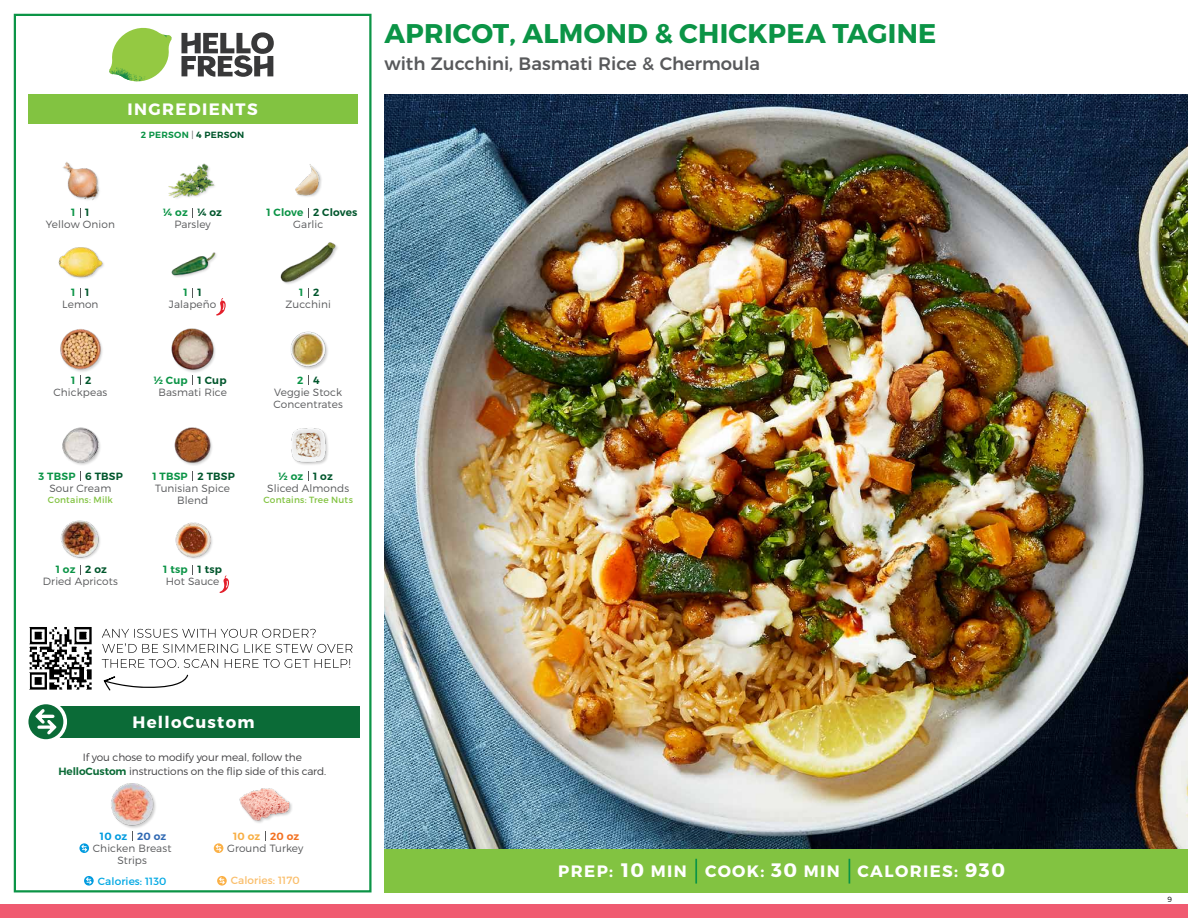
<style>
.page{position:relative;width:1188px;height:918px;background:#fff}
.page>*{position:absolute;margin:0;border:0;box-sizing:border-box;transform-origin:0 0}
.t1{font:700 27px "Montserrat";letter-spacing:.01em;color:#0b9446}
.t2{font:500 18px "Montserrat";color:#58595b}
.t3{font:700 16.5px "Montserrat";letter-spacing:.085em;color:#fff}
.t4{font:300 10.5px/12px "Montserrat";letter-spacing:.01em;color:#58595b;text-align:center}
.t5{font:300 10.5px/13.5px "Montserrat";letter-spacing:-.01em;color:#414042;text-align:center}
.t6{font:600 10.5px "Montserrat";letter-spacing:.02em;color:#00562c}
.t7{font:600 10.5px "Montserrat";letter-spacing:.02em;color:#0b9446}
.t8{font:10.5px "Montserrat";letter-spacing:.01em;color:#00a8e3}
.t9{font:10.5px "Montserrat";letter-spacing:.01em;color:#fabe6b}
.t10{font:600 10.5px "Montserrat";letter-spacing:.02em;color:#009bdf}
.t11{font:600 10.5px "Montserrat";letter-spacing:.02em;color:#f8af45}
.t12{font:9px "Montserrat";letter-spacing:.025em;color:#82c341}
.t13{font:600 9px "Montserrat";letter-spacing:.03em;color:#0b9446}
.t14{font:300 7.5px "Montserrat";color:#000}
.s1{font-weight:300;color:#58595b}
.s2{color:#00562c}
.s3{font-weight:600;color:#0b6b37}
.s4{color:#3069b3}
.s5{color:#f37121}
.s6{font-size:19.5px}
</style>
<div class="page">
<div style="left:0;top:904px;width:1188px;height:14px;background:#f05b71"></div>
<div style="left:384px;top:849px;width:804px;height:43px;background:#82c341"></div>
<svg style="left:181px;top:32px;width:93px;height:45px"></svg>
<svg style="left:114px;top:28px;width:55px;height:36px"></svg>
<img style="left:143px;top:28px;width:29px;height:24px">
<img style="left:112px;top:48px;width:54px;height:10px">
<img style="left:109px;top:52px;width:55px;height:30px">
<img style="left:142px;top:58px;width:24px;height:23px">
<div style="left:28px;top:94px;width:330px;height:30px;background:#82c341"></div>
<div style="left:14px;top:14px;width:358px;height:878px;border:2px solid #0b9446"></div>
<img style="left:384px;top:94px;width:804px;height:755px">
<img style="left:171px;top:252px;width:46px;height:25px">
<div style="left:280px;top:242px;width:59px;height:43px;background:#000;opacity:.2"></div>
<img style="left:280px;top:242px;width:58px;height:41px">
<img style="left:168px;top:163px;width:47px;height:35px">
<img style="left:295px;top:164px;width:27px;height:33px">
<img style="left:58px;top:247px;width:46px;height:32px">
<img style="left:63px;top:162px;width:37px;height:38px">
<div style="left:172px;top:328px;width:45px;height:45px;background:#000;opacity:.2"></div>
<img style="left:171px;top:328px;width:46px;height:43px">
<img style="left:290px;top:331px;width:38px;height:38px">
<div style="left:60px;top:329px;width:44px;height:44px;background:#000;opacity:.2"></div>
<img style="left:60px;top:329px;width:44px;height:42px">
<img style="left:174px;top:427px;width:38px;height:38px">
<img style="left:291px;top:428px;width:37px;height:37px">
<img style="left:62px;top:427px;width:38px;height:38px">
<img style="left:175px;top:522px;width:38px;height:37px">
<img style="left:60px;top:520px;width:40px;height:39px">
<svg style="left:216px;top:298px;width:10px;height:18px"></svg>
<svg style="left:220px;top:575px;width:9px;height:18px"></svg>
<div style="left:33px;top:706px;width:327px;height:31px;background:#0b6b37"></div>
<div style="left:25px;top:701px;width:42px;height:42px;background:#fff;border-radius:50%"></div>
<div style="left:28px;top:704px;width:35px;height:35px;background:#0a6b37;border-radius:50%"></div>
<svg style="left:35px;top:709px;width:22px;height:26px"></svg>
<div style="left:111px;top:783px;width:46px;height:47px;background:#000;opacity:.2"></div>
<img style="left:111px;top:783px;width:46px;height:43px">
<svg style="left:79px;top:843px;width:10px;height:10px"></svg>
<svg style="left:81px;top:845px;width:6px;height:7px"></svg>
<svg style="left:84px;top:876px;width:10px;height:10px"></svg>
<svg style="left:86px;top:877px;width:6px;height:7px"></svg>
<img style="left:239px;top:788px;width:53px;height:35px">
<hr style="left:695px;top:859px;width:2px;height:25px;background:#0b9446">
<svg style="left:849px;top:859px;width:1px;height:25px"></svg>
<img style="left:29px;top:627px;width:63px;height:63px">
<svg style="left:104px;top:674px;width:84px;height:17px"></svg>
<svg style="left:102px;top:659px;width:248px;height:9px"></svg>
<svg style="left:102px;top:629px;width:251px;height:24px"></svg>
<svg style="left:214px;top:843px;width:9px;height:10px"></svg>
<svg style="left:216px;top:845px;width:6px;height:7px"></svg>
<svg style="left:217px;top:876px;width:10px;height:10px"></svg>
<svg style="left:219px;top:877px;width:6px;height:7px"></svg>
<h3 class="t3" style="left:128px;top:99px;width:132px">INGREDIENTS</h3>
<p class="t13" style="left:141px;top:129px;width:105px">2 PERSON <span class="s1">|</span> <span class="s2">4 PERSON</span></p>
<h1 class="t1" style="left:385px;top:17px;width:553px">APRICOT, ALMOND &amp; CHICKPEA TAGINE</h1>
<h2 class="t2" style="left:384px;top:49px;width:377px">with Zucchini, Basmati Rice &amp; Chermoula</h2>
<p class="t7" style="left:71px;top:206px;width:6px">1</p>
<p class="t6" style="left:85px;top:206px;width:6px">1</p>
<p class="t7" style="left:163px;top:206px;width:26px">¼ oz</p>
<p class="t7" style="left:266px;top:206px;width:38px">1 Clove</p>
<p class="t6" style="left:198px;top:206px;width:26px">¼ oz</p>
<p class="t6" style="left:313px;top:206px;width:46px">2 Cloves</p>
<p class="t4" style="left:46px;top:218px;width:71px">Yellow Onion</p>
<p class="t4" style="left:174px;top:218px;width:38px">Parsley</p>
<p class="t4" style="left:293px;top:218px;width:32px">Garlic</p>
<p class="t7" style="left:71px;top:286px;width:6px">1</p>
<p class="t6" style="left:85px;top:286px;width:6px">1</p>
<p class="t6" style="left:198px;top:286px;width:6px">1</p>
<p class="t6" style="left:313px;top:286px;width:8px">2</p>
<p class="t7" style="left:184px;top:286px;width:6px">1</p>
<p class="t7" style="left:299px;top:286px;width:6px">1</p>
<p class="t4" style="left:62px;top:298px;width:38px">Lemon</p>
<p class="t4" style="left:169px;top:298px;width:49px">Jalapeño</p>
<p class="t4" style="left:286px;top:298px;width:47px">Zucchini</p>
<p class="t7" style="left:71px;top:373px;width:6px">1</p>
<p class="t6" style="left:85px;top:373px;width:8px">2</p>
<p class="t7" style="left:154px;top:373px;width:36px">½ Cup</p>
<p class="t7" style="left:297px;top:373px;width:8px">2</p>
<p class="t6" style="left:198px;top:373px;width:31px">1 Cup</p>
<p class="t6" style="left:313px;top:373px;width:8px">4</p>
<p class="t4" style="left:53px;top:386px;width:55px">Chickpeas</p>
<p class="t4" style="left:158px;top:386px;width:70px">Basmati Rice</p>
<p class="t4" style="left:274px;top:386px;width:71px;text-align:left">Veggie Stock<br>Concentrates</p>
<p class="t7" style="left:39px;top:469px;width:38px">3 TBSP</p>
<p class="t6" style="left:85px;top:469px;width:39px">6 TBSP</p>
<p class="t7" style="left:152px;top:469px;width:37px">1 TBSP</p>
<p class="t7" style="left:279px;top:469px;width:26px">½ oz</p>
<p class="t6" style="left:198px;top:469px;width:39px">2 TBSP</p>
<p class="t6" style="left:313px;top:469px;width:21px">1 oz</p>
<p class="t4" style="left:49px;top:482px;width:63px">Sour Cream</p>
<p class="t12" style="left:48px;top:494px;width:67px">Contains: Milk</p>
<p class="t4" style="left:155px;top:482px;width:76px">Tunisian Spice<br>Blend</p>
<p class="t4" style="left:267px;top:482px;width:83px">Sliced Almonds</p>
<p class="t12" style="left:263px;top:494px;width:91px">Contains: Tree Nuts</p>
<p class="t7" style="left:56px;top:563px;width:21px">1 oz</p>
<p class="t6" style="left:85px;top:563px;width:23px">2 oz</p>
<p class="t7" style="left:163px;top:563px;width:26px">1 tsp</p>
<p class="t6" style="left:198px;top:563px;width:26px">1 tsp</p>
<p class="t4" style="left:43px;top:576px;width:76px">Dried Apricots</p>
<p class="t4" style="left:166px;top:576px;width:55px">Hot Sauce</p>
<h3 class="t3" style="left:133px;top:712px;width:123px">HelloCustom</h3>
<p class="t5" style="left:58px;top:750px;width:269px">If you chose to modify your meal, follow the<br><span class="s3">HelloCustom</span> instructions on the flip side of this card.</p>
<p class="t10" style="left:100px;top:830px;width:68px">10 oz <span class="s4">20 oz</span></p>
<p class="t4" style="left:93px;top:842px;width:80px">Chicken Breast<br>Strips</p>
<p class="t8" style="left:98px;top:874px;width:70px">Calories: 1130</p>
<p class="t11" style="left:233px;top:830px;width:68px">10 oz <span class="s5">20 oz</span></p>
<p class="t4" style="left:227px;top:842px;width:78px">Ground Turkey</p>
<p class="t9" style="left:231px;top:874px;width:71px">Calories: 1170</p>
<h3 class="t3" style="left:558px;top:861px;width:448px">PREP: <span class="s6">10</span> MIN COOK: <span class="s6">30</span> MIN CALORIES: <span class="s6">930</span></h3>
<p class="t14" style="left:1168px;top:895px;width:6px">9</p>
</div>
